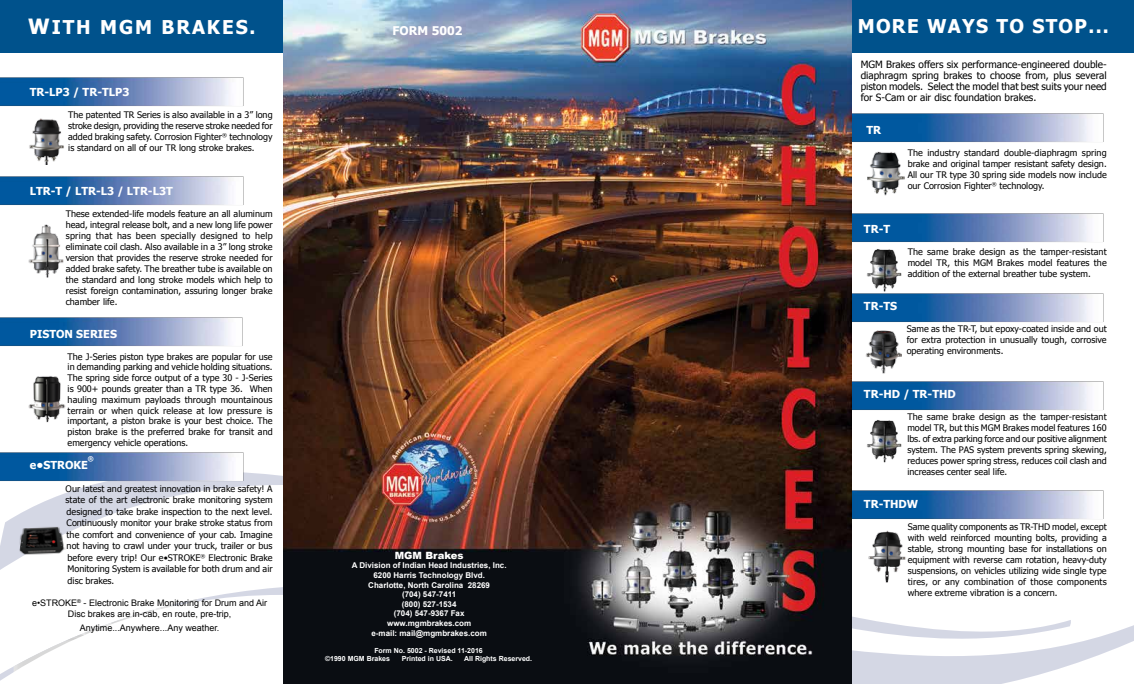
<style>
.page{position:relative;width:1134px;height:684px;background:#fff}
.page>*{position:absolute;margin:0;border:0;box-sizing:border-box;transform-origin:0 0}
.t1{font:700 19px "Tahoma";letter-spacing:.07em;color:#fff}
.t2{font:700 19px "Tahoma";letter-spacing:.1em;color:#fff}
.t3{font:700 12px "Tahoma";color:#fff}
.t4{font:700 11px "Tahoma";color:#fff}
.t5{font:10px/11px "Tahoma";color:#000;text-align:justify}
.t6{font:900 10px "Arial";color:#fff}
.t7{font:9px/11px "Tahoma";color:#000;text-align:justify}
.t8{font:9px/10.8px "Arial";color:#000;text-align:center}
.t9{font:700 8px/9.6px "Arial";color:#fff;text-align:center}
.t10{font:700 7px/8.4px "Arial";color:#fff}
.t11{font:700 6.4px "Tahoma";color:#fff}
.s1{font-size:21px}
</style>
<div class="page">
<img style="left:852px;top:381px;width:252px;height:29px">
<img style="left:852px;top:293px;width:252px;height:29px">
<img style="left:852px;top:213px;width:252px;height:29px">
<img style="left:852px;top:113px;width:252px;height:29px">
<svg style="left:1px;top:473px;width:1070px;height:69px"></svg>
<svg style="left:0;top:595px;width:1134px;height:89px"></svg>
<div style="left:0;top:0;width:1134px;height:52px;background:#00528c"></div>
<img style="left:283px;top:0;width:569px;height:684px">
<img style="left:29px;top:224px;width:35px;height:53px">
<img style="left:0;top:452px;width:251px;height:45px">
<img style="left:0;top:317px;width:243px;height:29px">
<img style="left:0;top:164px;width:244px;height:41px">
<img style="left:0;top:77px;width:244px;height:42px">
<img style="left:29px;top:119px;width:35px;height:45px">
<img style="left:28px;top:376px;width:37px;height:47px">
<img style="left:15px;top:522px;width:51px;height:37px">
<img style="left:865px;top:249px;width:38px;height:45px">
<img style="left:865px;top:330px;width:37px;height:52px">
<img style="left:867px;top:420px;width:35px;height:43px">
<img style="left:863px;top:528px;width:45px;height:55px">
<img style="left:867px;top:151px;width:38px;height:45px">
<h1 class="t2" style="left:28px;top:14px;width:229px"><span class="s1">W</span>ITH MGM BRAKES.</h1>
<h1 class="t1" style="left:858px;top:13px;width:253px">MORE WAYS TO STOP...</h1>
<h2 class="t3" style="left:393px;top:23px;width:71px">FORM 5002</h2>
<p class="t4" style="left:30px;top:84px;width:101px">TR-LP3 / TR-TLP3</p>
<p class="t7" style="left:68px;top:109px;width:206px">The patented TR Series is also available in a 3” long stroke design, providing the reserve stroke needed for added braking safety. Corrosion Fighter<sup>®</sup> technology is standard on all of our TR long stroke brakes.</p>
<p class="t4" style="left:30px;top:183px;width:144px">LTR-T / LTR-L3 / LTR-L3T</p>
<p class="t7" style="left:66px;top:208px;width:208px">These extended-life models feature an all aluminum head, integral release bolt, and a new long life power spring that has been specially designed to help eliminate coil clash. Also available in a 3” long stroke version that provides the reserve stroke needed for added brake safety. The breather tube is available on the standard and long stroke models which help to resist foreign contamination, assuring longer brake chamber life.</p>
<p class="t4" style="left:30px;top:326px;width:89px">PISTON SERIES</p>
<p class="t7" style="left:68px;top:350px;width:207px">The J-Series piston type brakes are popular for use in demanding parking and vehicle holding situations.<br>The spring side force output of a type 30 - J-Series is 900+ pounds greater than a TR type 36. When hauling maximum payloads through mountainous terrain or when quick release at low pressure is important, a piston brake is your best choice. The piston brake is the preferred brake for transit and emergency vehicle operations.</p>
<p class="t4" style="left:30px;top:457px;width:60px">e•STROKE</p>
<p class="t11" style="left:88px;top:454px;width:7px">®</p>
<p class="t7" style="left:66px;top:482px;width:209px;line-height:11.5px">Our latest and greatest innovation in brake safety! A state of the art electronic brake monitoring system designed to take brake inspection to the next level.<br>Continuously monitor your brake stroke status from the comfort and convenience of your cab. Imagine not having to crawl under your truck, trailer or bus before every trip! Our e•STROKE<sup>®</sup> Electronic Brake Monitoring System is available for both drum and air disc brakes.</p>
<p class="t8" style="left:32px;top:598px;width:237px">e•STROKE<sup>®</sup> - Electronic Brake Monitoring for Drum and Air<br>Disc brakes are in-cab, en route, pre-trip,</p>
<p class="t8" style="left:80px;top:623px;width:141px">Anytime...Anywhere...Any weather.</p>
<p class="t6" style="left:395px;top:548px;width:70px">MGM Brakes</p>
<p class="t9" style="left:352px;top:561px;width:156px">A Division of Indian Head Industries, Inc.<br>6200 Harris Technology Blvd.<br>Charlotte, North Carolina 28269<br>(704) 547-7411<br>(800) 527-1534<br>(704) 547-9367 Fax www.mgmbrakes.com<br>e-mail: mail@mgmbrakes.com</p>
<p class="t10" style="left:325px;top:646px;width:159px;text-indent:49px">Form No. 5002 - Revised 11-2016 ©1990 MGM Brakes</p>
<p class="t10" style="left:402px;top:655px;width:52px">Printed in USA.</p>
<p class="t10" style="left:464px;top:655px;width:70px">All Rights Reserved.</p>
<p class="t5" style="left:861px;top:59px;width:248px">MGM Brakes offers six performance-engineered double&shy;diaphragm spring brakes to choose from, plus several piston models. Select the model that best suits your need for S-Cam or air disc foundation brakes.</p>
<p class="t4" style="left:866px;top:122px;width:16px">TR</p>
<p class="t7" style="left:908px;top:147px;width:201px">The industry standard double-diaphragm spring brake and original tamper resistant safety design.<br>All our TR type 30 spring side models now include our Corrosion Fighter<sup>®</sup> technology.</p>
<p class="t4" style="left:864px;top:221px;width:28px">TR-T</p>
<p class="t7" style="left:908px;top:246px;width:201px">The same brake design as the tamper-resistant model TR, this MGM Brakes model features the addition of the external breather tube system.</p>
<p class="t4" style="left:864px;top:298px;width:35px">TR-TS</p>
<p class="t7" style="left:907px;top:323px;width:201px">Same as the TR-T, but epoxy-coated inside and out for extra protection in unusually tough, corrosive operating environments.</p>
<p class="t4" style="left:864px;top:386px;width:93px">TR-HD / TR-THD</p>
<p class="t7" style="left:907px;top:411px;width:201px">The same brake design as the tamper-resistant model TR, but this MGM Brakes model features 160 lbs. of extra parking force and our positive alignment system. The PAS system prevents spring skewing, reduces power spring stress, reduces coil clash and increases center seal life.</p>
<p class="t4" style="left:864px;top:496px;width:56px">TR-THDW</p>
<p class="t7" style="left:908px;top:521px;width:201px">Same quality components as TR-THD model, except with weld reinforced mounting bolts, providing a stable, strong mounting base for installations on equipment with reverse cam rotation, heavy-duty suspensions, on vehicles utilizing wide single type tires, or any combination of those components where extreme vibration is a concern.</p>
</div>
